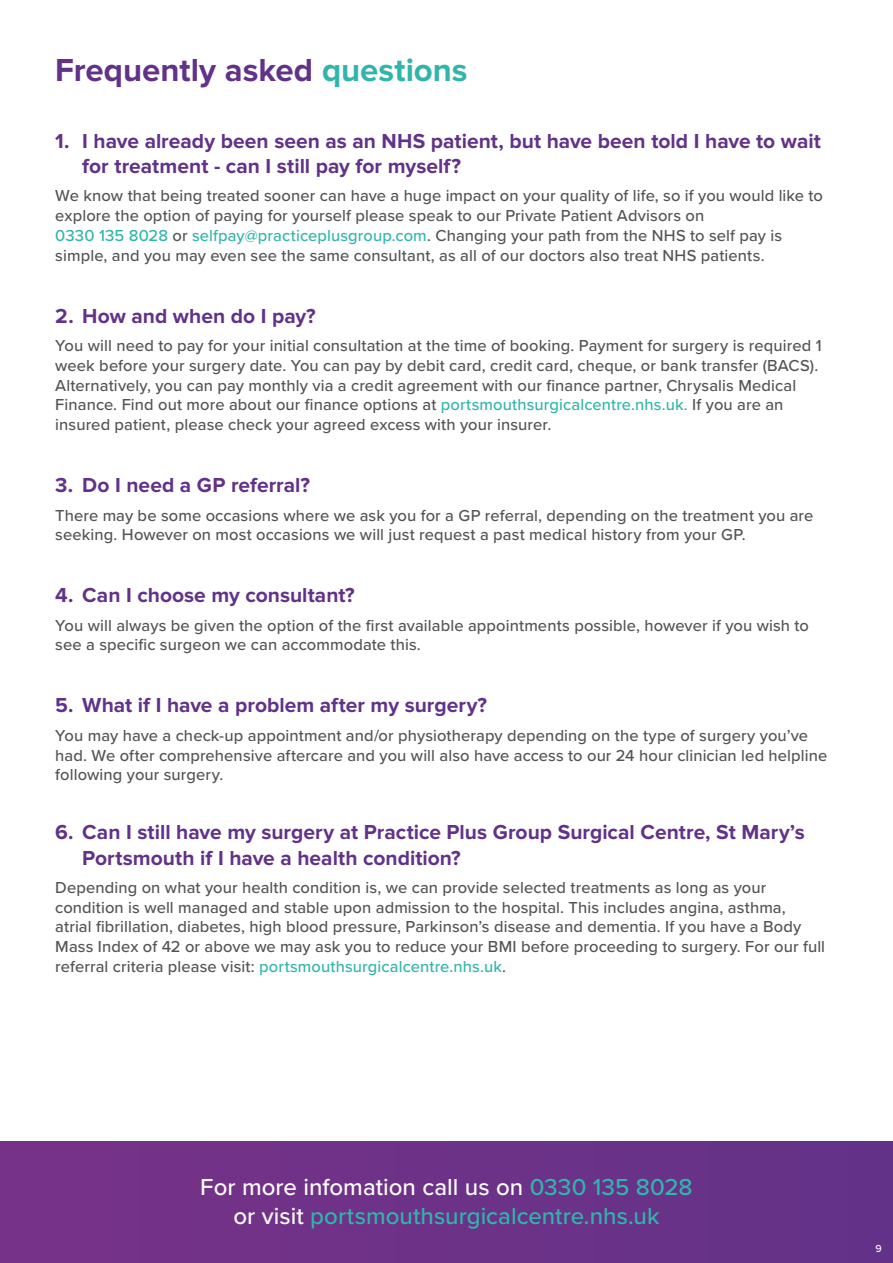
<style>
.page{position:relative;width:893px;height:1263px;background:#fff}
.page>*{position:absolute;margin:0;border:0;box-sizing:border-box;transform-origin:0 0}
.t1{font:700 33px "Proxima Nova";color:#623288}
.t2{font:500 24px/28.8px "Proxima Nova";color:#31b5aa;text-align:center}
.t3{font:700 21px/25.2px "Proxima Nova";color:#623288}
.t4{font:500 16.5px/19.8px "Proxima Nova";letter-spacing:.005em;color:#545453}
.t5{font:500 10.5px "Proxima Nova";color:#fff}
.s1{color:#31b5aa}
.s2{color:#fff}
</style>
<div class="page">
<div style="left:0;top:1141px;width:893px;height:122px;background:#6d3288"></div>
<h1 class="t1" style="left:55px;top:51px;width:414px">Frequently asked <span class="s1">questions</span></h1>
<p class="t3" style="left:82px;top:129px;width:740px;text-indent:-27px">1. I have already been seen as an NHS patient, but have been told I have to wait for treatment - can I still pay for myself?</p>
<p class="t4" style="left:55px;top:185px;width:769px">We know that being treated sooner can have a huge impact on your quality of life, so if you would like to explore the option of paying for yourself please speak to our Private Patient Advisors on<br><span class="s1">0330 135 8028</span> or <span class="s1">selfpay@practiceplusgroup.com</span>. Changing your path from the NHS to self pay is simple, and you may even see the same consultant, as all of our doctors also treat NHS patients.</p>
<p class="t3" style="left:55px;top:304px;width:262px">2. How and when do I pay?</p>
<p class="t4" style="left:55px;top:335px;width:768px">You will need to pay for your initial consultation at the time of booking. Payment for surgery is required 1 week before your surgery date. You can pay by debit card, credit card, cheque, or bank transfer (BACS).<br>Alternatively, you can pay monthly via a credit agreement with our finance partner, Chrysalis Medical Finance. Find out more about our finance options at <span class="s1">portsmouthsurgicalcentre.nhs.uk.</span> If you are an insured patient, please check your agreed excess with your insurer.</p>
<p class="t3" style="left:55px;top:473px;width:256px">3. Do I need a GP referral?</p>
<p class="t4" style="left:55px;top:504px;width:760px">There may be some occasions where we ask you for a GP referral, depending on the treatment you are seeking. However on most occasions we will just request a past medical history from your GP.</p>
<p class="t3" style="left:55px;top:583px;width:301px">4. Can I choose my consultant?</p>
<p class="t4" style="left:55px;top:615px;width:755px">You will always be given the option of the first available appointments possible, however if you wish to see a specific surgeon we can accommodate this.</p>
<p class="t3" style="left:55px;top:693px;width:433px">5. What if I have a problem after my surgery?</p>
<p class="t4" style="left:55px;top:725px;width:774px">You may have a check-up appointment and/or physiotherapy depending on the type of surgery you’ve had. We ofter comprehensive aftercare and you will also have access to our 24 hour clinician led helpline following your surgery.</p>
<p class="t3" style="left:82px;top:820px;width:724px;text-indent:-27px">6. Can I still have my surgery at Practice Plus Group Surgical Centre, St Mary’s<br>Portsmouth if I have a health condition?</p>
<p class="t4" style="left:55px;top:877px;width:771px">Depending on what your health condition is, we can provide selected treatments as long as your condition is well managed and stable upon admission to the hospital. This includes angina, asthma, atrial fibrillation, diabetes, high blood pressure, Parkinson’s disease and dementia. If you have a Body Mass Index of 42 or above we may ask you to reduce your BMI before proceeding to surgery. For our full referral criteria please visit: <span class="s1">portsmouthsurgicalcentre.nhs.uk</span>.</p>
<h2 class="t2" style="left:200px;top:1172px;width:494px"><span class="s2">For more infomation call us on</span> 0330 135 8028 <span class="s2">or visit</span> portsmouthsurgicalcentre.nhs.uk</h2>
<p class="t5" style="left:875px;top:1241px;width:8px">9</p>
</div>
